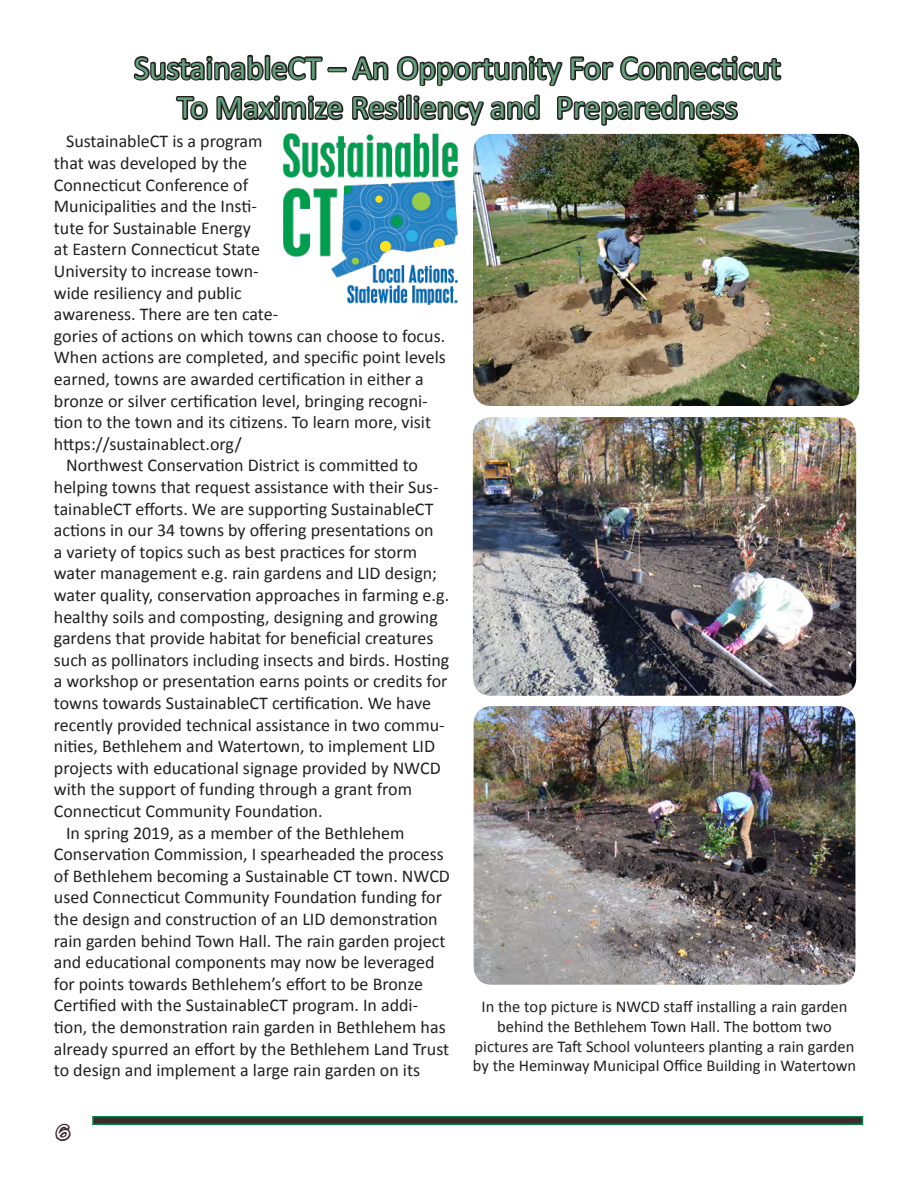
<style>
.page{position:relative;width:918px;height:1188px;background:#fff}
.page>*{position:absolute;margin:0;border:0;box-sizing:border-box;transform-origin:0 0}
.t1{font:33px "Calibri";color:#66a17d}
.t2{font:700 21px "Tekton Pro";color:#fff}
.t3{font:18px/21.6px "Calibri";color:#231f20}
.t4{font:16.5px/19.8px "Calibri";color:#231f20;text-align:center}
</style>
<div class="page">
<div style="left:92px;top:1116px;width:771px;height:9px;background:#3c2b2d;border:2px solid #008240"></div>
<svg style="left:55px;top:1123px;width:16px;height:19px"></svg>
<svg style="left:133px;top:54px;width:650px;height:87px"></svg>
<img style="left:473px;top:134px;width:386px;height:272px">
<img style="left:473px;top:417px;width:383px;height:279px">
<img style="left:474px;top:706px;width:381px;height:279px">
<img style="left:284px;top:134px;width:174px;height:171px">
<p class="t1" style="left:134px;top:47px;width:648px">SustainableCT – An Opportunity For Connecticut</p>
<p class="t1" style="left:177px;top:87px;width:562px">To Maximize Resiliency and Preparedness</p>
<p class="t3" style="left:54px;top:131px;width:394px;text-indent:12px">SustainableCT is a program<br>that was developed by the<br>Connecticut Conference of<br>Municipalities and the Insti-<br>tute for Sustainable Energy<br>at Eastern Connecticut State<br>University to increase town-<br>wide resiliency and public<br>awareness. There are ten cate-<br>gories of actions on which towns can choose to focus.<br>When actions are completed, and specific point levels earned, towns are awarded certification in either a bronze or silver certification level, bringing recogni&shy;tion to the town and its citizens. To learn more, visit https://sustainablect.org/</p>
<p class="t3" style="left:54px;top:455px;width:397px;text-indent:12px">Northwest Conservation District is committed to helping towns that request assistance with their Sus&shy;tainableCT efforts. We are supporting SustainableCT actions in our 34 towns by offering presentations on<br>a variety of topics such as best practices for storm water management e.g. rain gardens and LID design; water quality, conservation approaches in farming e.g. healthy soils and composting, designing and growing gardens that provide habitat for beneficial creatures such as pollinators including insects and birds. Hosting a workshop or presentation earns points or credits for towns towards SustainableCT certification. We have recently provided technical assistance in two commu&shy;nities, Bethlehem and Watertown, to implement LID projects with educational signage provided by NWCD with the support of funding through a grant from Connecticut Community Foundation.</p>
<p class="t3" style="left:54px;top:822px;width:398px;text-indent:12px">In spring 2019, as a member of the Bethlehem Conservation Commission, I spearheaded the process of Bethlehem becoming a Sustainable CT town. NWCD used Connecticut Community Foundation funding for the design and construction of an LID demonstration rain garden behind Town Hall. The rain garden project and educational components may now be leveraged for points towards Bethlehem’s effort to be Bronze Certified with the SustainableCT program. In addi&shy;tion, the demonstration rain garden in Bethlehem has already spurred an effort by the Bethlehem Land Trust to design and implement a large rain garden on its</p>
<p class="t4" style="left:482px;top:997px;width:367px">In the top picture is NWCD staff installing a rain garden behind the Bethlehem Town Hall. The bottom two</p>
<p class="t4" style="left:473px;top:1036px;width:385px;text-align:left">pictures are Taft School volunteers planting a rain garden by the Heminway Municipal Office Building in Watertown</p>
<p class="t2" style="left:56px;top:1120px;width:15px">6</p>
</div>
